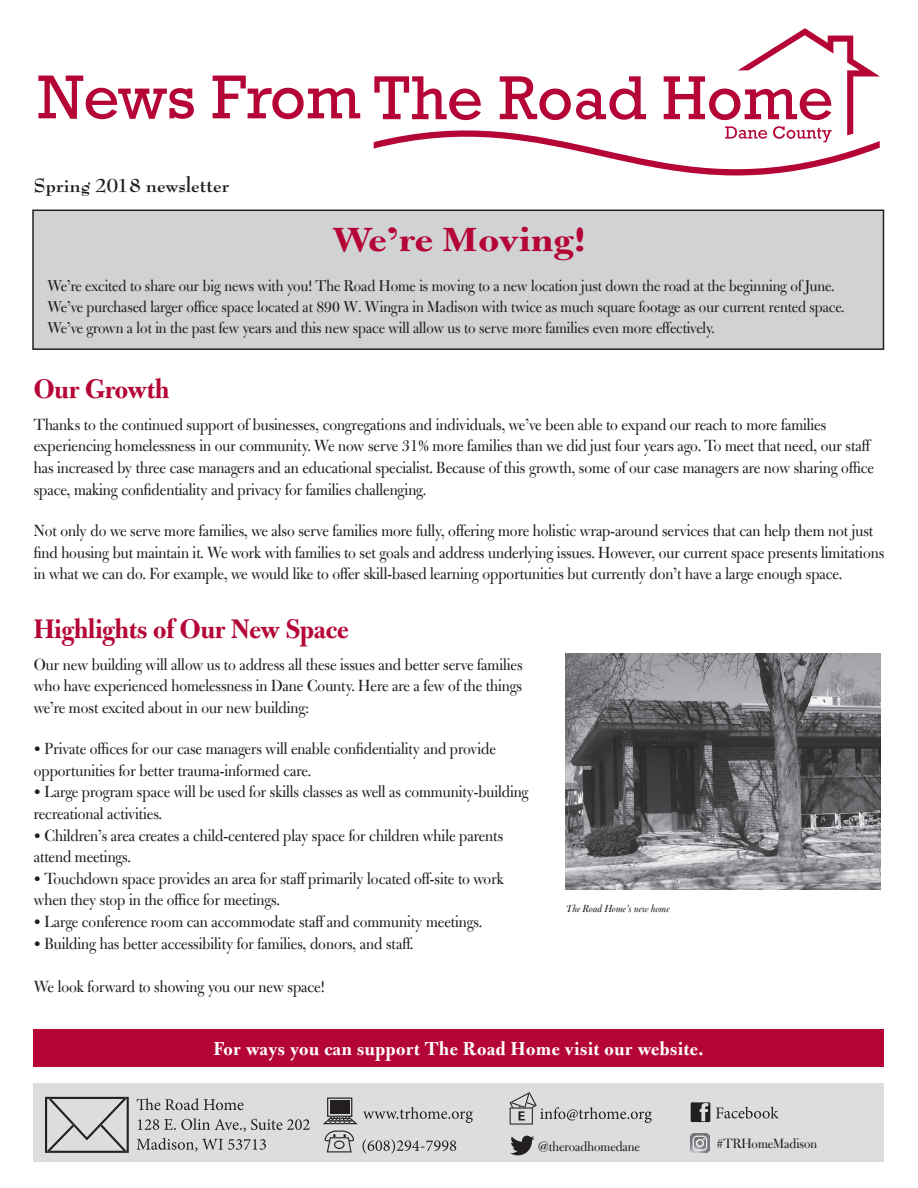
<style>
.page{position:relative;width:918px;height:1188px;background:#fff}
.page>*{position:absolute;margin:0;border:0;box-sizing:border-box;transform-origin:0 0}
.t1{font:63px "Rockwell";color:#b50536}
.t2{font:700 36px "Bulmer MT Std";color:#b50536;scale:1.21 1}
.t3{font:30px "Bulmer MT Std Bold Display";color:#b50536}
.t4{font:21px "Bulmer MT Std Bold Display";letter-spacing:.03em;color:#fff}
.t5{font:700 21px "Bernhard Modern Std";color:#231f20}
.t6{font:18px/21.6px "Bulmer MT Std Display";color:#231f20}
.t7{font:17.4px/20.9px "Bulmer MT Std Display";color:#231f20}
.t8{font:15px "Bulmer MT Std Display";color:#231f20}
.t9{font:11.4px "Bulmer MT Std Italic Display";color:#231f20}
</style>
<div class="page">
<div style="left:32px;top:210px;width:852px;height:140px;background:#d1d2d4;border:2px solid #231f20"></div>
<div style="left:34px;top:1084px;width:850px;height:78px;background:#dcdddf"></div>
<svg style="left:137px;top:1098px;width:107px;height:12px"></svg>
<svg style="left:138px;top:1118px;width:172px;height:14px"></svg>
<svg style="left:137px;top:1138px;width:129px;height:14px"></svg>
<svg style="left:45px;top:1097px;width:84px;height:56px"></svg>
<svg style="left:363px;top:1139px;width:93px;height:15px"></svg>
<svg style="left:323px;top:1098px;width:150px;height:26px"></svg>
<svg style="left:324px;top:1131px;width:30px;height:21px"></svg>
<svg style="left:510px;top:1092px;width:142px;height:33px"></svg>
<svg style="left:716px;top:1107px;width:63px;height:12px"></svg>
<svg style="left:691px;top:1102px;width:19px;height:20px"></svg>
<svg style="left:374px;top:28px;width:506px;height:148px"></svg>
<svg style="left:510px;top:1136px;width:24px;height:19px"></svg>
<img style="left:690px;top:1133px;width:20px;height:20px">
<img style="left:566px;top:654px;width:315px;height:236px">
<div style="left:33px;top:1029px;width:851px;height:38px;background:#b50536"></div>
<h1 class="t1" style="left:38px;top:61px;width:324px">News From</h1>
<p class="t5" style="left:34px;top:174px;width:197px">Spring 2018 newsletter</p>
<h2 class="t2" style="left:333px;top:220px;width:211px">We’re Moving!</h2>
<p class="t7" style="left:48px;top:276px;width:798px">We’re excited to share our big news with you! The Road Home is moving to a new location just down the road at the beginning of June.<br>We’ve purchased larger office space located at 890 W. Wingra in Madison with twice as much square footage as our current rented space.<br>We’ve grown a lot in the past few years and this new space will allow us to serve more families even more effectively.</p>
<h3 class="t3" style="left:34px;top:374px;width:137px">Our Growth</h3>
<p class="t6" style="left:34px;top:414px;width:842px">Thanks to the continued support of businesses, congregations and individuals, we’ve been able to expand our reach to more families experiencing homelessness in our community. We now serve 31% more families than we did just four years ago. To meet that need, our staff has increased by three case managers and an educational specialist. Because of this growth, some of our case managers are now sharing office space, making confidentiality and privacy for families challenging.</p>
<p class="t6" style="left:34px;top:520px;width:852px">Not only do we serve more families, we also serve families more fully, offering more holistic wrap-around services that can help them not just find housing but maintain it. We work with families to set goals and address underlying issues. However, our current space presents limitations in what we can do. For example, we would like to offer skill-based learning opportunities but currently don’t have a large enough space.</p>
<h3 class="t3" style="left:34px;top:614px;width:316px">Highlights of Our New Space</h3>
<p class="t6" style="left:34px;top:654px;width:490px;text-align:justify">Our new building will allow us to address all these issues and better serve families who have experienced homelessness in Dane County. Here are a few of the things we’re most excited about in our new building:</p>
<p class="t6" style="left:34px;top:739px;width:464px">• Private offices for our case managers will enable confidentiality and provide opportunities for better trauma-informed care.</p>
<p class="t6" style="left:34px;top:782px;width:496px">• Large program space will be used for skills classes as well as community-building recreational activities.</p>
<p class="t6" style="left:34px;top:825px;width:471px">• Children’s area creates a child-centered play space for children while parents attend meetings.</p>
<p class="t6" style="left:34px;top:868px;width:471px">• Touchdown space provides an area for staff primarily located off-site to work when they stop in the office for meetings.</p>
<p class="t6" style="left:34px;top:911px;width:450px">• Large conference room can accommodate staff and community meetings.</p>
<p class="t6" style="left:34px;top:933px;width:381px">• Building has better accessibility for families, donors, and staff.</p>
<p class="t6" style="left:34px;top:976px;width:292px">We look forward to showing you our new space!</p>
<p class="t9" style="left:566px;top:903px;width:105px">The Road Home’s new home</p>
<p class="t4" style="left:214px;top:1038px;width:491px">For ways you can support The Road Home visit our website.</p>
<p class="t8" style="left:538px;top:1138px;width:103px">@theroadhomedane</p>
<p class="t8" style="left:716px;top:1136px;width:102px">#TRHomeMadison</p>
</div>
